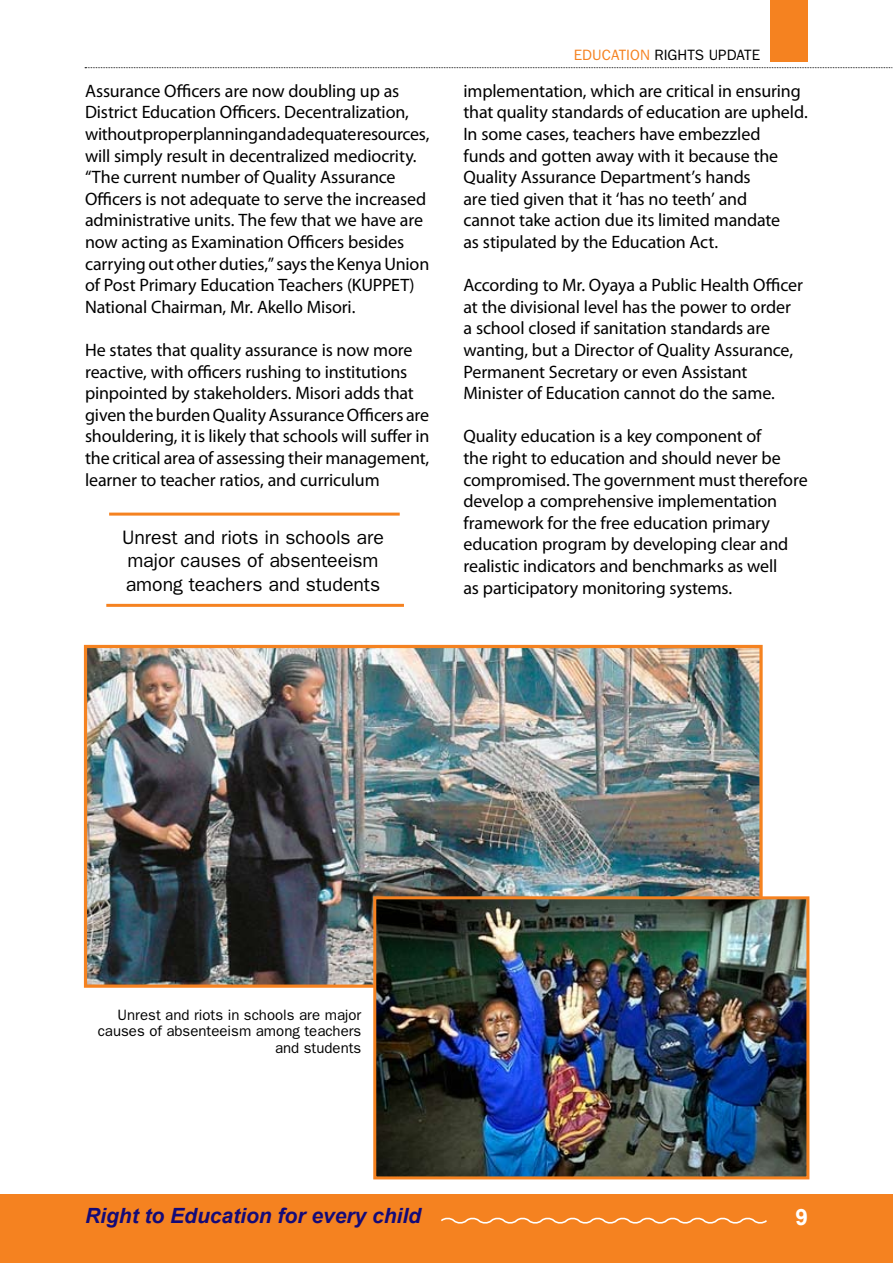
<style>
.page{position:relative;width:893px;height:1263px;background:#fff}
.page>*{position:absolute;margin:0;border:0;box-sizing:border-box;transform-origin:0 0}
.t1{font:700 22.5px "Arial";color:#fff}
.t2{font:italic 700 21px "Arial";color:#000080}
.t3{font:19.5px/23.4px "Franklin Gothic";letter-spacing:-.005em;color:#000}
.t4{font:18px/21.6px "Myriad Pro";letter-spacing:-.01em;color:#000}
.t5{font:15px/16.5px "Franklin Gothic";color:#000;text-align:right}
.s1{color:#f58220}
</style>
<div class="page">
<div style="left:770px;top:0;width:38px;height:62px;background:#f58220"></div>
<div style="left:0;top:1195px;width:893px;height:68px;background:#f58220"></div>
<svg style="left:441px;top:1217px;width:326px;height:7px"></svg>
<svg style="left:85px;top:67px;width:808px;height:1px"></svg>
<hr style="left:106px;top:604px;width:298px;height:3px;background:#f58220">
<hr style="left:109px;top:513px;width:291px;height:3px;background:#f58220">
<img style="left:88px;top:649px;width:671px;height:335px">
<div style="left:84px;top:645px;width:679px;height:343px;border:3px solid #f58220"></div>
<img style="left:377px;top:900px;width:428px;height:275px">
<div style="left:373px;top:896px;width:436px;height:283px;border:3px solid #f58220"></div>
<p class="t4" style="left:85px;top:80px;width:346px">Assurance Officers are now doubling up as District Education Officers. Decentralization, without proper planning and adequate resources, will simply result in decentralized mediocrity. “The current number of Quality Assurance Officers is not adequate to serve the increased administrative units. The few that we have are now acting as Examination Officers besides carrying out other duties,” says the Kenya Union of Post Primary Education Teachers (KUPPET)<br>National Chairman, Mr. Akello Misori.</p>
<p class="t4" style="left:85px;top:339px;width:346px">He states that quality assurance is now more reactive, with officers rushing to institutions pinpointed by stakeholders. Misori adds that given the burden Quality Assurance Officers are shouldering, it is likely that schools will suffer in the critical area of assessing their management, learner to teacher ratios, and curriculum</p>
<p class="t3" style="left:122px;top:525px;width:263px">Unrest and riots in schools are major causes of absenteeism among teachers and students</p>
<p class="t5" style="left:574px;top:47px;width:188px"><span class="s1">EDUCATION</span> RIGHTS UPDATE</p>
<p class="t4" style="left:463px;top:80px;width:346px">implementation, which are critical in ensuring that quality standards of education are upheld.<br>In some cases, teachers have embezzled<br>funds and gotten away with it because the Quality Assurance Department’s hands<br>are tied given that it ‘has no teeth’ and<br>cannot take action due its limited mandate<br>as stipulated by the Education Act.</p>
<p class="t4" style="left:463px;top:274px;width:341px">According to Mr. Oyaya a Public Health Officer at the divisional level has the power to order a school closed if sanitation standards are wanting, but a Director of Quality Assurance, Permanent Secretary or even Assistant Minister of Education cannot do the same.</p>
<p class="t4" style="left:463px;top:425px;width:346px">Quality education is a key component of<br>the right to education and should never be compromised. The government must therefore develop a comprehensive implementation framework for the free education primary education program by developing clear and realistic indicators and benchmarks as well<br>as participatory monitoring systems.</p>
<p class="t5" style="left:98px;top:1006px;width:265px">Unrest and riots in schools are major causes of absenteeism among teachers and students</p>
<p class="t2" style="left:85px;top:1202px;width:338px">Right to Education for every child</p>
<p class="t1" style="left:795px;top:1202px;width:14px">9</p>
</div>
